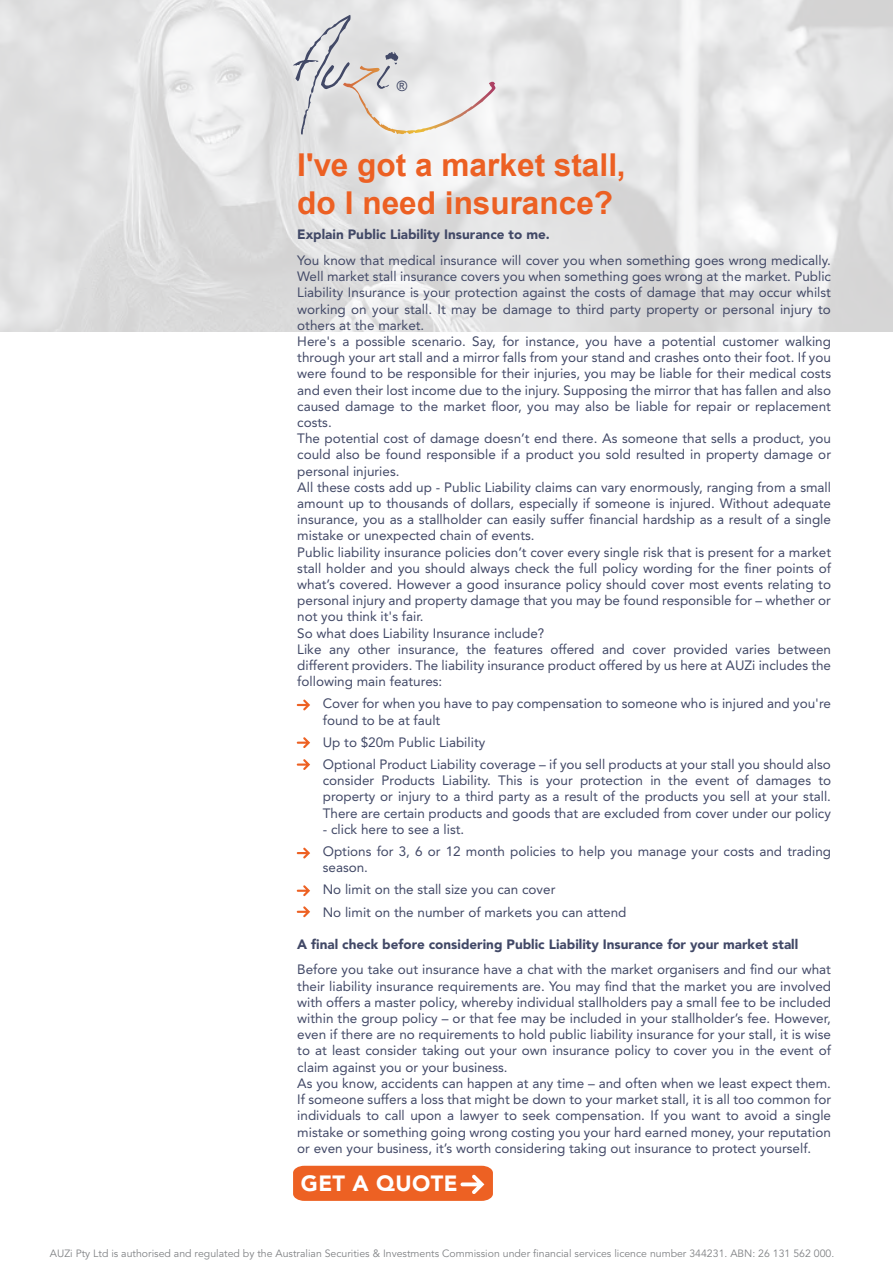
<style>
.page{position:relative;width:893px;height:1263px;background:#fff}
.page>*{position:absolute;margin:0;border:0;box-sizing:border-box;transform-origin:0 0}
.t1{font:700 31.5px/37.8px "Arial";color:#ec6023}
.t2{font:900 21.9px "Avenir LT Std";letter-spacing:.02em;color:#fff}
.t3{font:14.25px "Arial";color:#424967}
.t4{font:13.5px/16.2px "Avenir LT Std";color:#424967}
.t5{font:900 13.5px "Avenir LT Std";color:#424967}
.t6{font:10.5px "Avenir LT Std";color:#808285}
</style>
<div class="page">
<img style="left:0;top:0;width:893px;height:331px">
<svg style="left:293px;top:1166px;width:200px;height:35px;background:#ed662a"></svg>
<svg style="left:293px;top:15px;width:202px;height:119px"></svg>
<svg style="left:297px;top:700px;width:13px;height:10px"></svg>
<svg style="left:297px;top:737px;width:13px;height:11px"></svg>
<svg style="left:297px;top:759px;width:13px;height:11px"></svg>
<svg style="left:297px;top:906px;width:13px;height:11px"></svg>
<svg style="left:297px;top:848px;width:13px;height:10px"></svg>
<svg style="left:297px;top:885px;width:13px;height:11px"></svg>
<p class="t3" style="left:397px;top:76px;width:12px">®</p>
<h1 class="t1" style="left:297px;top:147px;width:330px">I've got a market stall, do I need insurance?</h1>
<p class="t5" style="left:297px;top:226px;width:254px">Explain Public Liability Insurance to me.</p>
<p class="t4" style="left:297px;top:252px;width:535px">You know that medical insurance will cover you when something goes wrong medically.<br>Well market stall insurance covers you when something goes wrong at the market. Public Liability Insurance is your protection against the costs of damage that may occur whilst working on your stall. It may be damage to third party property or personal injury to others at the market.<br>Here's a possible scenario. Say, for instance, you have a potential customer walking through your art stall and a mirror falls from your stand and crashes onto their foot. If you were found to be responsible for their injuries, you may be liable for their medical costs and even their lost income due to the injury. Supposing the mirror that has fallen and also caused damage to the market floor, you may also be liable for repair or replacement costs.<br>The potential cost of damage doesn’t end there. As someone that sells a product, you could also be found responsible if a product you sold resulted in property damage or personal injuries.<br>All these costs add up - Public Liability claims can vary enormously, ranging from a small amount up to thousands of dollars, especially if someone is injured. Without adequate insurance, you as a stallholder can easily suffer financial hardship as a result of a single mistake or unexpected chain of events.<br>Public liability insurance policies don’t cover every single risk that is present for a market stall holder and you should always check the full policy wording for the finer points of what’s covered. However a good insurance policy should cover most events relating to personal injury and property damage that you may be found responsible for – whether or not you think it's fair.<br>So what does Liability Insurance include?<br>Like any other insurance, the features offered and cover provided varies between different providers. The liability insurance product offered by us here at AUZi includes the following main features:</p>
<p class="t4" style="left:323px;top:696px;width:510px">Cover for when you have to pay compensation to someone who is injured and you're found to be at fault</p>
<p class="t4" style="left:323px;top:731px;width:510px;line-height:22.2px">Up to $20m Public Liability<br>Optional Product Liability coverage – if you sell products at your stall you should also</p>
<p class="t4" style="left:323px;top:772px;width:510px;text-align:justify">consider Products Liability. This is your protection in the event of damages to property or injury to a third party as a result of the products you sell at your stall.<br>There are certain products and goods that are excluded from cover under our policy</p>
<p class="t4" style="left:323px;top:818px;width:510px;line-height:22.2px">- click here to see a list.<br>Options for 3, 6 or 12 month policies to help you manage your costs and trading</p>
<p class="t4" style="left:323px;top:856px;width:305px;line-height:22.2px">season.<br>No limit on the stall size you can cover<br>No limit on the number of markets you can attend</p>
<p class="t5" style="left:297px;top:936px;width:503px">A final check before considering Public Liability Insurance for your market stall</p>
<p class="t4" style="left:297px;top:962px;width:535px">Before you take out insurance have a chat with the market organisers and find our what their liability insurance requirements are. You may find that the market you are involved with offers a master policy, whereby individual stallholders pay a small fee to be included within the group policy – or that fee may be included in your stallholder’s fee. However, even if there are no requirements to hold public liability insurance for your stall, it is wise to at least consider taking out your own insurance policy to cover you in the event of claim against you or your business.<br>As you know, accidents can happen at any time – and often when we least expect them.<br>If someone suffers a loss that might be down to your market stall, it is all too common for individuals to call upon a lawyer to seek compensation. If you want to avoid a single mistake or something going wrong costing you your hard earned money, your reputation or even your business, it’s worth considering taking out insurance to protect yourself.</p>
<h2 class="t2" style="left:301px;top:1170px;width:158px">GET A QUOTE</h2>
<p class="t6" style="left:50px;top:1247px;width:786px">AUZi Pty Ltd is authorised and regulated by the Australian Securities &amp; Investments Commission under financial services licence number 344231. ABN: 26 131 562 000.</p>
</div>
